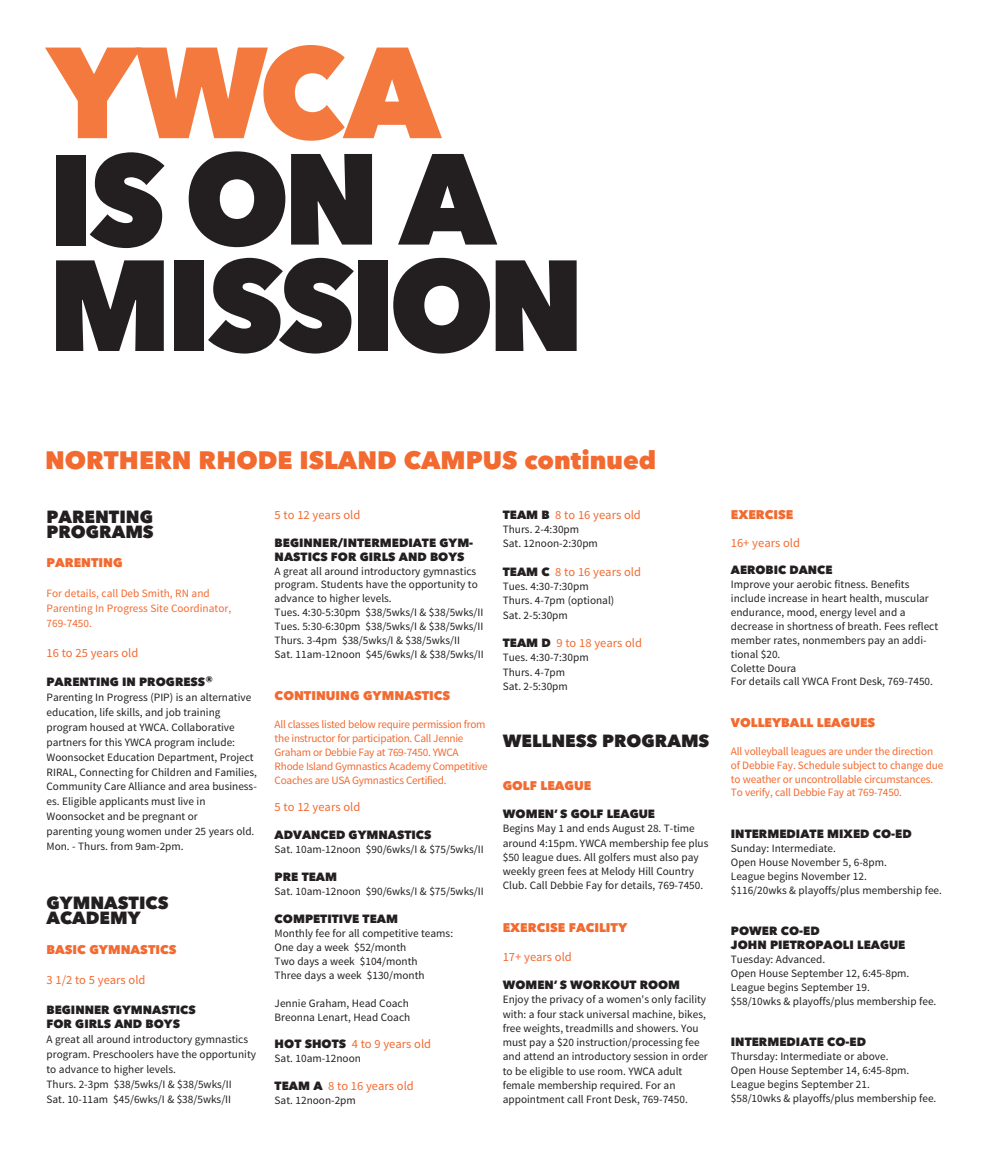
<style>
.page{position:relative;width:990px;height:1170px;background:#fff}
.page>*{position:absolute;margin:0;border:0;box-sizing:border-box;transform-origin:0 0}
.t1{font:800 25px "Avenir Next LT Pro";color:#f26a30}
.t2{font:800 17.5px/14.9px "Avenir Next LT Pro";color:#231f20}
.t3{font:12.5px "Source Sans Pro";color:#f26a30}
.t4{font:800 12.5px "Avenir Next LT Pro";color:#f26a30}
.t5{font:800 11.88px/14.9px "Avenir Next LT Pro";color:#231f20}
.t6{font:11.25px/13.9px "Source Sans Pro";color:#231f20}
.t7{font:11.25px/14px "Source Sans Pro";letter-spacing:-.015em;color:#f26a30}
.s1{font-size:13.75px}
.s2{font-family:"Avenir Next LT Pro";font-weight:800;font-size:11.88px;color:#231f20}
</style>
<div class="page">
<svg style="left:189px;top:151px;width:96px;height:96px"></svg>
<svg style="left:291px;top:154px;width:81px;height:91px;background:#444141"></svg>
<svg style="left:45px;top:45px;width:397px;height:96px"></svg>
<svg style="left:398px;top:154px;width:99px;height:91px"></svg>
<svg style="left:56px;top:260px;width:108px;height:91px;background:#474344"></svg>
<div style="left:174px;top:260px;width:30px;height:91px;background:#231f20"></div>
<div style="left:56px;top:155px;width:30px;height:91px;background:#231f20"></div>
<svg style="left:90px;top:152px;width:75px;height:96px"></svg>
<svg style="left:208px;top:258px;width:146px;height:96px"></svg>
<div style="left:358px;top:260px;width:29px;height:91px;background:#231f20"></div>
<svg style="left:393px;top:258px;width:97px;height:96px"></svg>
<svg style="left:496px;top:260px;width:81px;height:91px;background:#454142"></svg>
<h1 class="t1" style="left:45px;top:445px;width:613px">NORTHERN RHODE ISLAND CAMPUS continued</h1>
<h2 class="t2" style="left:47px;top:509px;width:109px">PARENTING<br>PROGRAMS</h2>
<p class="t4" style="left:47px;top:555px;width:78px">PARENTING</p>
<p class="t7" style="left:47px;top:587px;width:186px;line-height:14.9px">For details, call Deb Smith, RN and<br>Parenting In Progress Site Coordinator,<br>769-7450.</p>
<p class="t3" style="left:47px;top:648px;width:93px">16 to 25 years old</p>
<p class="t5" style="left:47px;top:675px;width:169px">PARENTING IN PROGRESS<span class="s1">®</span></p>
<p class="t6" style="left:47px;top:691px;width:212px;line-height:14.9px">Parenting In Progress (PIP) is an alternative education, life skills, and job training program housed at YWCA. Collaborative partners for this YWCA program include:<br>Woonsocket Education Department, Project RIRAL, Connecting for Children and Families, Community Care Alliance and area business&shy;es. Eligible applicants must live in Woonsocket and be pregnant or<br>parenting young women under 25 years old.<br>Mon. - Thurs. from 9am-2pm.</p>
<h2 class="t2" style="left:47px;top:896px;width:124px">GYMNASTICS<br>ACADEMY</h2>
<p class="t4" style="left:47px;top:942px;width:132px">BASIC GYMNASTICS</p>
<p class="t3" style="left:47px;top:975px;width:100px">3 1/2 to 5 years old</p>
<p class="t5" style="left:47px;top:1002px;width:151px">BEGINNER GYMNASTICS<br>FOR GIRLS AND BOYS</p>
<p class="t6" style="left:47px;top:1033px;width:211px;line-height:14.9px">A great all around introductory gymnastics program. Preschoolers have the opportunity to advance to higher levels.<br>Thurs. 2-3pm $38/5wks/I &amp; $38/5wks/II<br>Sat. 10-11am $45/6wks/I &amp; $38/5wks/II</p>
<p class="t3" style="left:275px;top:510px;width:87px">5 to 12 years old</p>
<p class="t5" style="left:275px;top:535px;width:200px;line-height:14px">BEGINNER/INTERMEDIATE GYM-<br>NASTICS FOR GIRLS AND BOYS</p>
<p class="t6" style="left:275px;top:565px;width:211px">A great all around introductory gymnastics program. Students have the opportunity to advance to higher levels.<br>Tues. 4:30-5:30pm $38/5wks/I &amp; $38/5wks/II Tues. 5:30-6:30pm $38/5wks/I &amp; $38/5wks/II Thurs. 3-4pm $38/5wks/I &amp; $38/5wks/II<br>Sat. 11am-12noon $45/6wks/I &amp; $38/5wks/II</p>
<p class="t4" style="left:275px;top:688px;width:177px">CONTINUING GYMNASTICS</p>
<p class="t7" style="left:275px;top:718px;width:215px">All classes listed below require permission from the instructor for participation. Call Jennie Graham or Debbie Fay at 769-7450. YWCA Rhode Island Gymnastics Academy Competitive Coaches are USA Gymnastics Certified.</p>
<p class="t3" style="left:275px;top:803px;width:87px">5 to 12 years old</p>
<p class="t5" style="left:275px;top:828px;width:158px">ADVANCED GYMNASTICS</p>
<p class="t6" style="left:275px;top:844px;width:211px">Sat. 10am-12noon $90/6wks/I &amp; $75/5wks/II</p>
<p class="t5" style="left:275px;top:869px;width:64px">PRE TEAM</p>
<p class="t6" style="left:275px;top:885px;width:211px">Sat. 10am-12noon $90/6wks/I &amp; $75/5wks/II</p>
<p class="t5" style="left:275px;top:911px;width:125px">COMPETITIVE TEAM</p>
<p class="t6" style="left:275px;top:927px;width:180px">Monthly fee for all competitive teams:<br>One day a week $52/month<br>Two days a week $104/month<br>Three days a week $130/month</p>
<p class="t6" style="left:275px;top:997px;width:137px">Jennie Graham, Head Coach<br>Breonna Lenart, Head Coach</p>
<p class="t3" style="left:275px;top:1040px;width:158px"><span class="s2">HOT SHOTS</span> 4 to 9 years old</p>
<p class="t6" style="left:275px;top:1053px;width:88px">Sat. 10am-12noon</p>
<p class="t3" style="left:275px;top:1081px;width:141px"><span class="s2">TEAM A</span> 8 to 16 years old</p>
<p class="t6" style="left:275px;top:1094px;width:83px">Sat. 12noon-2pm</p>
<p class="t3" style="left:503px;top:510px;width:140px"><span class="s2">TEAM B</span> 8 to 16 years old</p>
<p class="t6" style="left:503px;top:523px;width:97px;line-height:14.2px">Thurs. 2-4:30pm<br>Sat. 12noon-2:30pm</p>
<p class="t3" style="left:503px;top:567px;width:140px"><span class="s2">TEAM C</span> 8 to 16 years old</p>
<p class="t6" style="left:503px;top:580px;width:113px;line-height:14.2px">Tues. 4:30-7:30pm<br>Thurs. 4-7pm (optional)<br>Sat. 2-5:30pm</p>
<p class="t3" style="left:503px;top:638px;width:141px"><span class="s2">TEAM D</span> 9 to 18 years old</p>
<p class="t6" style="left:503px;top:651px;width:87px;line-height:14.2px">Tues. 4:30-7:30pm<br>Thurs. 4-7pm<br>Sat. 2-5:30pm</p>
<h2 class="t2" style="left:503px;top:733px;width:208px">WELLNESS PROGRAMS</h2>
<p class="t4" style="left:503px;top:777px;width:90px">GOLF LEAGUE</p>
<p class="t5" style="left:503px;top:806px;width:154px">WOMEN’ S GOLF LEAGUE</p>
<p class="t6" style="left:503px;top:822px;width:207px;line-height:14.2px">Begins May 1 and ends August 28. T-time around 4:15pm. YWCA membership fee plus $50 league dues. All golfers must also pay weekly green fees at Melody Hill Country Club. Call Debbie Fay for details, 769-7450.</p>
<p class="t4" style="left:503px;top:920px;width:126px">EXERCISE FACILITY</p>
<p class="t3" style="left:503px;top:952px;width:71px">17+ years old</p>
<p class="t5" style="left:503px;top:977px;width:179px">WOMEN’ S WORKOUT ROOM</p>
<p class="t6" style="left:503px;top:993px;width:207px;line-height:14.2px">Enjoy the privacy of a women's only facility with: a four stack universal machine, bikes, free weights, treadmills and showers. You must pay a $20 instruction/processing fee and attend an introductory session in order to be eligible to use room. YWCA adult female membership required. For an appointment call Front Desk, 769-7450.</p>
<p class="t4" style="left:731px;top:507px;width:64px">EXERCISE</p>
<p class="t3" style="left:731px;top:538px;width:71px">16+ years old</p>
<p class="t5" style="left:731px;top:563px;width:103px">AEROBIC DANCE</p>
<p class="t6" style="left:731px;top:578px;width:209px">Improve your aerobic fitness. Benefits include increase in heart health, muscular endurance, mood, energy level and a decrease in shortness of breath. Fees reflect member rates, nonmembers pay an addi&shy;tional $20.<br>Colette Doura<br>For details call YWCA Front Desk, 769-7450.</p>
<p class="t4" style="left:731px;top:715px;width:146px">VOLLEYBALL LEAGUES</p>
<p class="t7" style="left:731px;top:745px;width:214px">All volleyball leagues are under the direction of Debbie Fay. Schedule subject to change due to weather or uncontrollable circumstances.<br>To verify, call Debbie Fay at 769-7450.</p>
<p class="t5" style="left:731px;top:826px;width:182px">INTERMEDIATE MIXED CO-ED</p>
<p class="t6" style="left:731px;top:842px;width:213px">Sunday: Intermediate.<br>Open House November 5, 6-8pm.<br>League begins November 12.<br>$116/20wks &amp; playoffs/plus membership fee.</p>
<p class="t5" style="left:731px;top:924px;width:176px;line-height:13.9px">POWER CO-ED<br>JOHN PIETROPAOLI LEAGUE</p>
<p class="t6" style="left:731px;top:953px;width:207px">Tuesday: Advanced.<br>Open House September 12, 6:45-8pm.<br>League begins September 19.<br>$58/10wks &amp; playoffs/plus membership fee.</p>
<p class="t5" style="left:731px;top:1034px;width:137px">INTERMEDIATE CO-ED</p>
<p class="t6" style="left:731px;top:1050px;width:207px">Thursday: Intermediate or above.<br>Open House September 14, 6:45-8pm.<br>League begins September 21.<br>$58/10wks &amp; playoffs/plus membership fee.</p>
</div>
